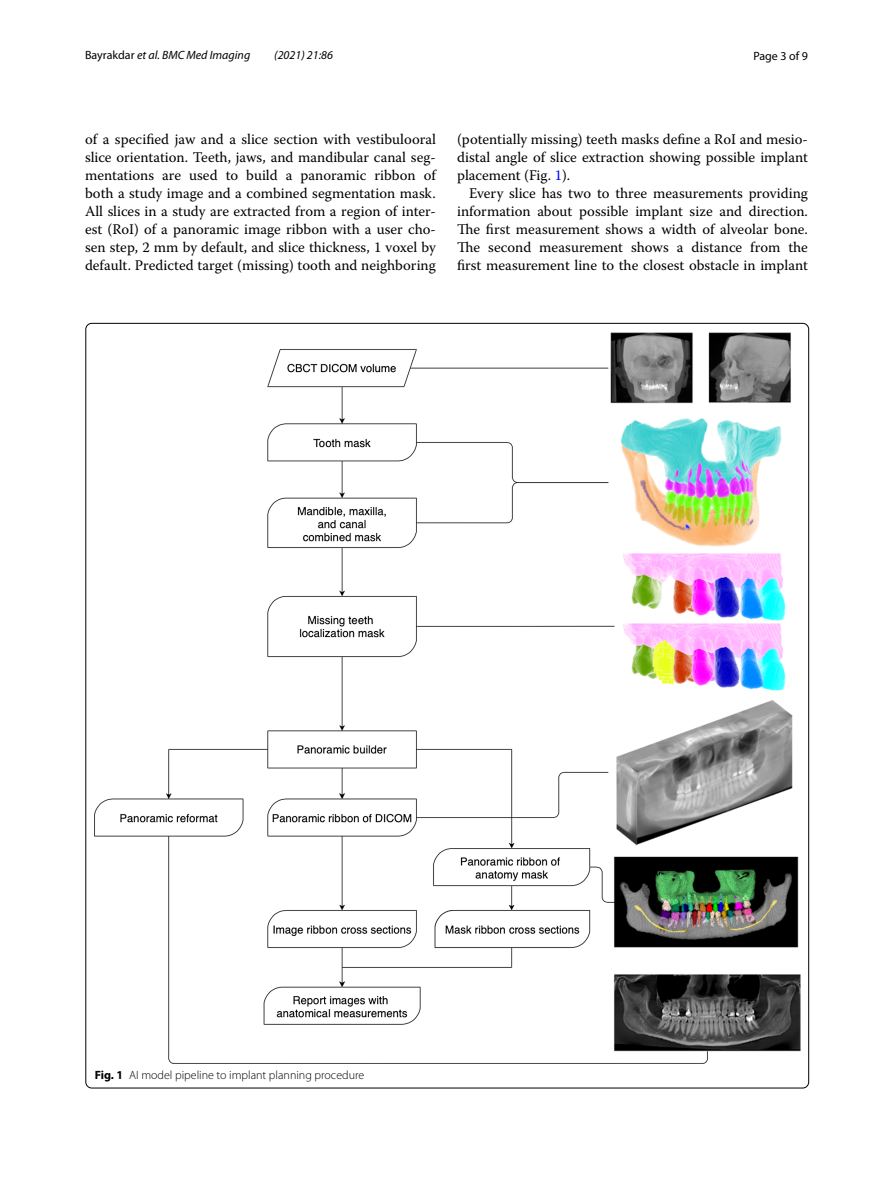
<style>
.page{position:relative;width:893px;height:1187px;background:#fff}
.page>*{position:absolute;margin:0;border:0;box-sizing:border-box;transform-origin:0 0}
.t1{font:14.7px/18px "Warnock Pro";color:#000;text-align:justify}
.t2{font:300 12px "Myriad Pro";color:#000}
.t3{font:italic 12px "Myriad Pro";color:#000}
.t4{font:12px "Myriad Pro";color:#000}
.s1{font-style:normal}
.s2{color:#00f}
.s3{font-weight:700}
</style>
<div class="page">
<img style="left:94px;top:332px;width:706px;height:731px">
<p class="t3" style="left:85px;top:48px;width:167px"><span class="s1">Bayrakdar</span> et al. BMC Med Imaging</p>
<p class="t3" style="left:274px;top:48px;width:60px">(2021) 21:86</p>
<p class="t4" style="left:753px;top:48px;width:56px">Page 3 of 9</p>
<p class="t1" style="left:85px;top:130px;width:352px">of a specified jaw and a slice section with vestibulooral slice orientation. Teeth, jaws, and mandibular canal seg&shy;mentations are used to build a panoramic ribbon of both a study image and a combined segmentation mask.<br>All slices in a study are extracted from a region of inter&shy;est (RoI) of a panoramic image ribbon with a user cho&shy;sen step, 2 mm by default, and slice thickness, 1 voxel by default. Predicted target (missing) tooth and neighboring</p>
<p class="t1" style="left:457px;top:130px;width:352px">(potentially missing) teeth masks define a RoI and mesio&shy;distal angle of slice extraction showing possible implant placement (Fig. <span class="s2">1</span>).</p>
<p class="t1" style="left:457px;top:184px;width:352px;text-indent:12px">Every slice has two to three measurements providing information about possible implant size and direction.<br>The first measurement shows a width of alveolar bone.<br>The second measurement shows a distance from the first measurement line to the closest obstacle in implant</p>
<p class="t2" style="left:95px;top:1068px;width:271px"><span class="s3">Fig. 1</span> AI model pipeline to implant planning procedure</p>
</div>
